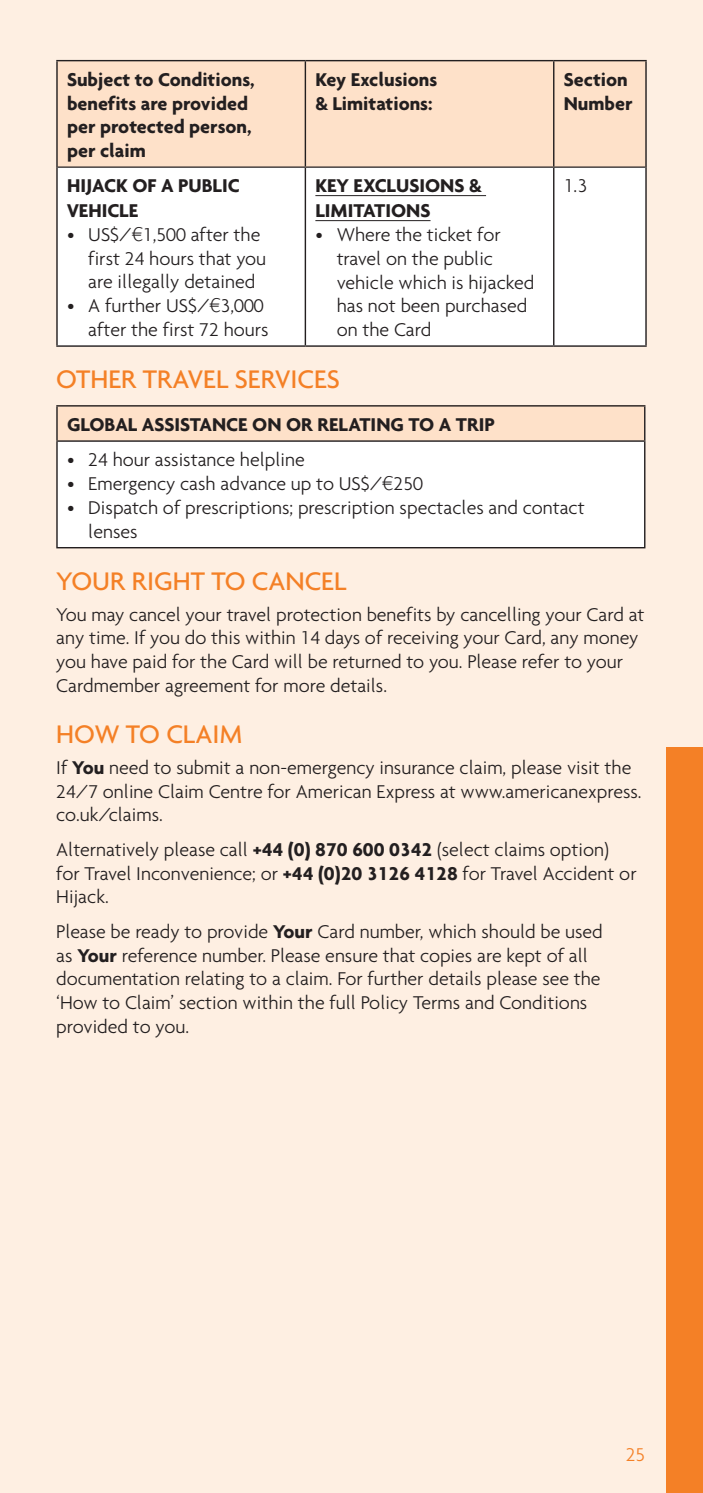
<style>
.page{position:relative;width:703px;height:1493px;background:#fff}
.page>*{position:absolute;margin:0;border:0;box-sizing:border-box;transform-origin:0 0}
.t1{font:500 27.5px "Agenda";color:#f48026}
.t2{font:300 20px/23.8px "Agenda";color:#231f20}
.t3{font:700 20px/23.8px "Agenda";color:#231f20}
.t4{font:300 20px "Agenda";color:#f48026}
.s1{font-family:"Gill Sans"}
.s2{font-weight:700}
</style>
<div class="page">
<div style="left:0;top:0;width:702px;height:1492px;background:#feefe2"></div>
<div style="left:666px;top:747px;width:36px;height:745px;background:#f48026"></div>
<div style="left:58px;top:61px;width:586px;height:105px;background:#fee1c9"></div>
<div style="left:58px;top:168px;width:586px;height:177px;background:#fff"></div>
<hr style="left:56px;top:60px;width:249px;height:1px;background:#231f20">
<hr style="left:56px;top:61px;width:2px;height:106px;background:#231f20">
<hr style="left:305px;top:60px;width:248px;height:1px;background:#231f20">
<hr style="left:304px;top:61px;width:2px;height:105px;background:#231f20">
<hr style="left:553px;top:60px;width:93px;height:1px;background:#231f20">
<hr style="left:552px;top:61px;width:2px;height:105px;background:#231f20">
<hr style="left:644px;top:61px;width:2px;height:106px;background:#231f20">
<hr style="left:56px;top:167px;width:2px;height:178px;background:#231f20">
<hr style="left:304px;top:168px;width:2px;height:177px;background:#231f20">
<hr style="left:552px;top:168px;width:2px;height:177px;background:#231f20">
<hr style="left:644px;top:167px;width:2px;height:178px;background:#231f20">
<hr style="left:56px;top:345px;width:249px;height:2px;background:#231f20">
<hr style="left:305px;top:345px;width:248px;height:2px;background:#231f20">
<hr style="left:553px;top:345px;width:93px;height:2px;background:#231f20">
<hr style="left:58px;top:166px;width:247px;height:2px;background:#231f20">
<hr style="left:305px;top:166px;width:248px;height:2px;background:#231f20">
<hr style="left:553px;top:166px;width:91px;height:2px;background:#231f20">
<hr style="left:315px;top:195px;width:170px;height:1px;background:#231f20">
<hr style="left:315px;top:220px;width:115px;height:1px;background:#231f20">
<div style="left:57px;top:406px;width:587px;height:35px;background:#fee1c9"></div>
<div style="left:57px;top:441px;width:587px;height:106px;background:#fff"></div>
<hr style="left:56px;top:405px;width:589px;height:1px;background:#231f20">
<hr style="left:56px;top:406px;width:2px;height:34px;background:#231f20">
<hr style="left:643px;top:406px;width:2px;height:34px;background:#231f20">
<hr style="left:56px;top:440px;width:589px;height:2px;background:#231f20">
<hr style="left:56px;top:442px;width:2px;height:105px;background:#231f20">
<hr style="left:643px;top:442px;width:2px;height:105px;background:#231f20">
<hr style="left:56px;top:547px;width:589px;height:1px;background:#231f20">
<p class="t3" style="left:67px;top:67px;width:189px">Subject to Conditions, benefits are provided per protected person, per claim</p>
<p class="t3" style="left:315px;top:67px;width:123px">Key Exclusions &amp; Limitations:</p>
<p class="t3" style="left:563px;top:67px;width:70px">Section<br>Number</p>
<p class="t3" style="left:67px;top:173px;width:174px;line-height:25px">HIJACK OF A PUBLIC<br>VEHICLE</p>
<p class="t2" style="left:88px;top:222px;width:179px;text-indent:-21px">• US$/<span class="s1">€</span>1,500 after the first 24 hours that you are illegally detained</p>
<p class="t2" style="left:67px;top:293px;width:203px;text-align:right">• A further US$/<span class="s1">€</span>3,000 after the first 72 hours</p>
<p class="t3" style="left:315px;top:173px;width:167px;line-height:25px">KEY EXCLUSIONS &amp;<br>LIMITATIONS</p>
<p class="t2" style="left:336px;top:222px;width:199px;text-indent:-21px">• Where the ticket for travel on the public vehicle which is hijacked has not been purchased on the Card</p>
<p class="t2" style="left:563px;top:174px;width:25px">1.3</p>
<h1 class="t1" style="left:56px;top:362px;width:285px">OTHER TRAVEL SERVICES</h1>
<p class="t3" style="left:67px;top:412px;width:429px">GLOBAL ASSISTANCE ON OR RELATING TO A TRIP</p>
<p class="t2" style="left:67px;top:448px;width:239px">• 24 hour assistance helpline</p>
<p class="t2" style="left:67px;top:471px;width:357px">• Emergency cash advance up to US$/<span class="s1">€</span>250</p>
<p class="t2" style="left:88px;top:495px;width:497px;text-indent:-21px">• Dispatch of prescriptions; prescription spectacles and contact lenses</p>
<h1 class="t1" style="left:56px;top:564px;width:291px">YOUR RIGHT TO CANCEL</h1>
<p class="t2" style="left:56px;top:602px;width:589px">You may cancel your travel protection benefits by cancelling your Card at any time. If you do this within 14 days of receiving your Card, any money you have paid for the Card will be returned to you. Please refer to your Cardmember agreement for more details.</p>
<h1 class="t1" style="left:56px;top:717px;width:187px">HOW TO CLAIM</h1>
<p class="t2" style="left:56px;top:755px;width:586px">If <span class="s2">You</span> need to submit a non-emergency insurance claim, please visit the<br>24/7 online Claim Centre for American Express at www.americanexpress. co.uk/claims.</p>
<p class="t2" style="left:56px;top:837px;width:581px">Alternatively please call <span class="s2">+44 (0) 870 600 0342</span> (select claims option) for Travel Inconvenience; or <span class="s2">+44 (0)20 3126 4128</span> for Travel Accident or<br>Hijack.</p>
<p class="t2" style="left:56px;top:919px;width:547px">Please be ready to provide <span class="s2">Your</span> Card number, which should be used as <span class="s2">Your</span> reference number. Please ensure that copies are kept of all documentation relating to a claim. For further details please see the ‘How to Claim’ section within the full Policy Terms and Conditions provided to you.</p>
<p class="t4" style="left:625px;top:1443px;width:21px">25</p>
</div>
